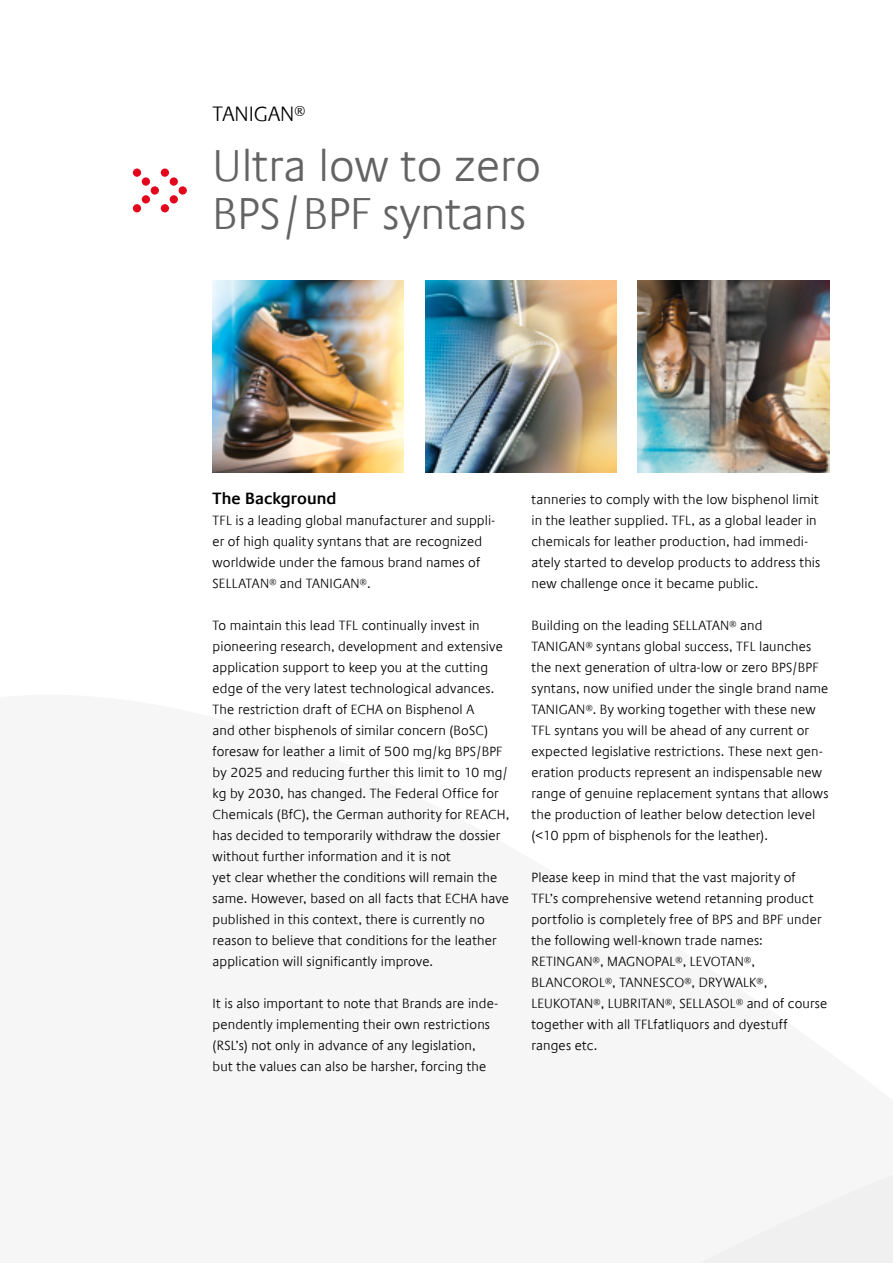
<style>
.page{position:relative;width:893px;height:1263px;background:#fff}
.page>*{position:absolute;margin:0;border:0;box-sizing:border-box;transform-origin:0 0}
.t1{font:300 45px/48px "Praxis Com";color:#646363}
.t2{font:300 21px "Praxis Com";color:#000}
.t3{font:600 16.5px "Praxis Com";color:#000}
.t4{font:300 13.5px/21px "Praxis Com";letter-spacing:.01em;color:#000}
</style>
<div class="page">
<div style="left:700px;top:1174px;width:193px;height:89px;background:#f0f0f0"></div>
<img style="left:213px;top:281px;width:191px;height:191px">
<img style="left:425px;top:281px;width:192px;height:191px">
<img style="left:638px;top:281px;width:191px;height:191px">
<h2 class="t2" style="left:213px;top:102px;width:94px">TANIGAN<sup>®</sup></h2>
<h1 class="t1" style="left:128px;top:142px;width:414px;text-indent:84px">Ultra low to zero <sup>&gt;&gt;</sup> BPS/BPF syntans</h1>
<p class="t3" style="left:213px;top:489px;width:125px">The Background</p>
<p class="t4" style="left:213px;top:510px;width:284px">TFL is a leading global manufacturer and suppli&shy;er of high quality syntans that are recognized worldwide under the famous brand names of SELLATAN<sup>®</sup> and TANIGAN<sup>®</sup>.</p>
<p class="t4" style="left:213px;top:615px;width:298px">To maintain this lead TFL continually invest in pioneering research, development and extensive application support to keep you at the cutting edge of the very latest technological advances.<br>The restriction draft of ECHA on Bisphenol A<br>and other bisphenols of similar concern (BoSC) foresaw for leather a limit of 500 mg/kg BPS/BPF by 2025 and reducing further this limit to 10 mg/ kg by 2030, has changed. The Federal Office for Chemicals (BfC), the German authority for REACH, has decided to temporarily withdraw the dossier without further information and it is not<br>yet clear whether the conditions will remain the same. However, based on all facts that ECHA have published in this context, there is currently no reason to believe that conditions for the leather application will significantly improve.</p>
<p class="t4" style="left:213px;top:993px;width:287px">It is also important to note that Brands are inde&shy;pendently implementing their own restrictions (RSL’s) not only in advance of any legislation, but the values can also be harsher, forcing the</p>
<p class="t4" style="left:531px;top:489px;width:290px">tanneries to comply with the low bisphenol limit in the leather supplied. TFL, as a global leader in chemicals for leather production, had immedi&shy;ately started to develop products to address this new challenge once it became public.</p>
<p class="t4" style="left:531px;top:615px;width:298px">Building on the leading SELLATAN<sup>®</sup> and<br>TANIGAN<sup>®</sup> syntans global success, TFL launches the next generation of ultra-low or zero BPS/BPF syntans, now unified under the single brand name TANIGAN<sup>®</sup>. By working together with these new TFL syntans you will be ahead of any current or expected legislative restrictions. These next gen&shy;eration products represent an indispensable new range of genuine replacement syntans that allows the production of leather below detection level (&lt;10 ppm of bisphenols for the leather).</p>
<p class="t4" style="left:531px;top:867px;width:297px">Please keep in mind that the vast majority of<br>TFL’s comprehensive wetend retanning product portfolio is completely free of BPS and BPF under the following well-known trade names:<br>RETINGAN<sup>®</sup>, MAGNOPAL<sup>®</sup>, LEVOTAN<sup>®</sup>, BLANCOROL<sup>®</sup>, TANNESCO<sup>®</sup>, DRYWALK<sup>®</sup>, LEUKOTAN<sup>®</sup>, LUBRITAN<sup>®</sup>, SELLASOL<sup>®</sup> and of course together with all TFLfatliquors and dyestuff ranges etc.</p>
</div>
